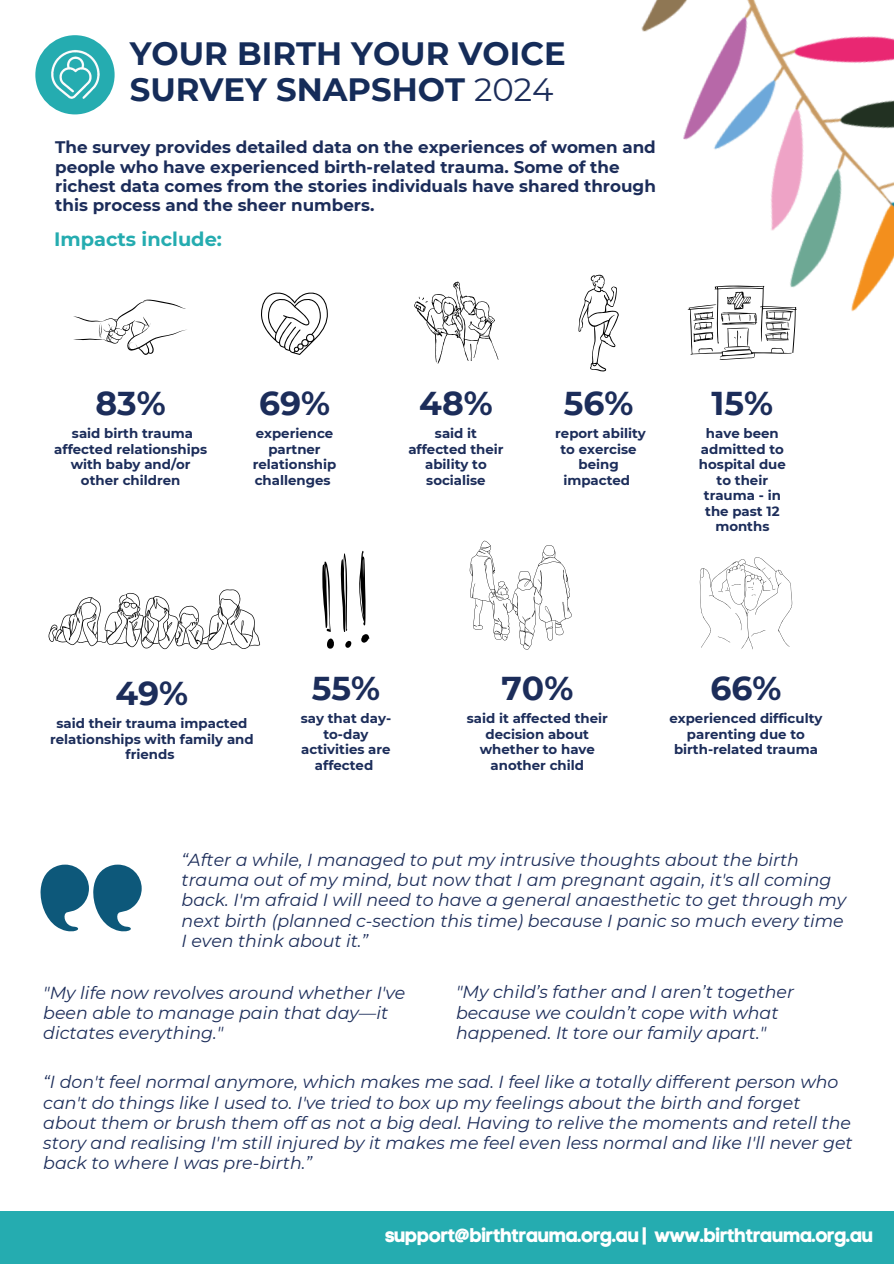
<style>
.page{position:relative;width:894px;height:1264px;background:#fff}
.page>*{position:absolute;margin:0;border:0;box-sizing:border-box;transform-origin:0 0}
.t1{font:700 33px "Montserrat";color:#1c2d5a}
.t2{font:700 32.25px/36px "Montserrat";color:#152c59}
.t3{font:19.5px "Code Pro Bold LC";letter-spacing:-.04em;color:#fff}
.t4{font:700 19.35px "Montserrat";color:#25acb0}
.t5{font:italic 17.4px/20.2px "Montserrat";color:#1c2d5a}
.t6{font:700 16.8px/19.2px "Montserrat";color:#1c2d5a}
.t7{font:700 13.35px/15.6px "Montserrat";color:#1c2d5a;text-align:center}
.s1{font-weight:400;color:#1c2d5a}
</style>
<div class="page">
<img style="left:498px;top:0;width:395px;height:372px">
<div style="left:35px;top:35px;width:80px;height:79px;background:#25acb0;border-radius:50%"></div>
<img style="left:39px;top:39px;width:72px;height:72px">
<div style="left:0;top:1210px;width:893px;height:53px;background:#25acb0"></div>
<svg style="left:687px;top:285px;width:109px;height:75px"></svg>
<svg style="left:73px;top:299px;width:114px;height:56px"></svg>
<svg style="left:261px;top:292px;width:67px;height:63px"></svg>
<svg style="left:414px;top:281px;width:84px;height:83px"></svg>
<svg style="left:578px;top:275px;width:40px;height:96px"></svg>
<svg style="left:322px;top:550px;width:47px;height:99px"></svg>
<svg style="left:469px;top:540px;width:103px;height:110px"></svg>
<svg style="left:699px;top:557px;width:92px;height:92px"></svg>
<svg style="left:48px;top:589px;width:212px;height:61px"></svg>
<svg style="left:40px;top:864px;width:102px;height:67px"></svg>
<p class="t2" style="left:130px;top:35px;width:437px">YOUR BIRTH YOUR VOICE<br>SURVEY SNAPSHOT <span class="s1">2024</span></p>
<p class="t6" style="left:55px;top:138px;width:602px">The survey provides detailed data on the experiences of women and people who have experienced birth-related trauma. Some of the richest data comes from the stories individuals have shared through this process and the sheer numbers.</p>
<h3 class="t4" style="left:54px;top:227px;width:169px">Impacts include:</h3>
<p class="t1" style="left:95px;top:383px;width:72px">83%</p>
<p class="t7" style="left:54px;top:425px;width:154px">said birth trauma affected relationships with baby and/or other children</p>
<p class="t1" style="left:259px;top:383px;width:72px">69%</p>
<p class="t7" style="left:253px;top:425px;width:85px">experience partner relationship challenges</p>
<p class="t1" style="left:419px;top:383px;width:75px">48%</p>
<p class="t7" style="left:408px;top:425px;width:97px">said it affected their ability to socialise</p>
<p class="t1" style="left:563px;top:383px;width:71px">56%</p>
<p class="t7" style="left:555px;top:425px;width:92px">report ability to exercise being impacted</p>
<p class="t1" style="left:711px;top:383px;width:63px">15%</p>
<h1 class="t7" style="left:698px;top:425px;width:88px">have been admitted to hospital due to their trauma - in the past 12 months</h1>
<p class="t1" style="left:115px;top:673px;width:74px">49%</p>
<p class="t7" style="left:50px;top:715px;width:205px">said their trauma impacted relationships with family and friends</p>
<p class="t1" style="left:312px;top:668px;width:70px">55%</p>
<p class="t7" style="left:301px;top:710px;width:92px">say that day&shy;to-day activities are affected</p>
<p class="t1" style="left:501px;top:668px;width:73px">70%</p>
<p class="t7" style="left:466px;top:710px;width:143px">said it affected their decision about whether to have another child</p>
<p class="t1" style="left:710px;top:668px;width:72px">66%</p>
<p class="t7" style="left:669px;top:710px;width:154px">experienced difficulty parenting due to birth-related trauma</p>
<p class="t5" style="left:181px;top:849px;width:666px">“After a while, I managed to put my intrusive thoughts about the birth trauma out of my mind, but now that I am pregnant again, it's all coming back. I'm afraid I will need to have a general anaesthetic to get through my next birth (planned c-section this time) because I panic so much every time I even think about it.”</p>
<p class="t5" style="left:456px;top:982px;width:339px">"My child’s father and I aren’t together because we couldn’t cope with what happened. It tore our family apart."</p>
<p class="t5" style="left:43px;top:982px;width:363px">"My life now revolves around whether I've been able to manage pain that day—it dictates everything."</p>
<p class="t5" style="left:43px;top:1071px;width:810px">“I don't feel normal anymore, which makes me sad. I feel like a totally different person who can't do things like I used to. I've tried to box up my feelings about the birth and forget about them or brush them off as not a big deal. Having to relive the moments and retell the story and realising I'm still injured by it makes me feel even less normal and like I'll never get back to where I was pre-birth.”</p>
<h2 class="t3" style="left:385px;top:1223px;width:490px">support@birthtrauma.org.au | www.birthtrauma.org.au</h2>
</div>
